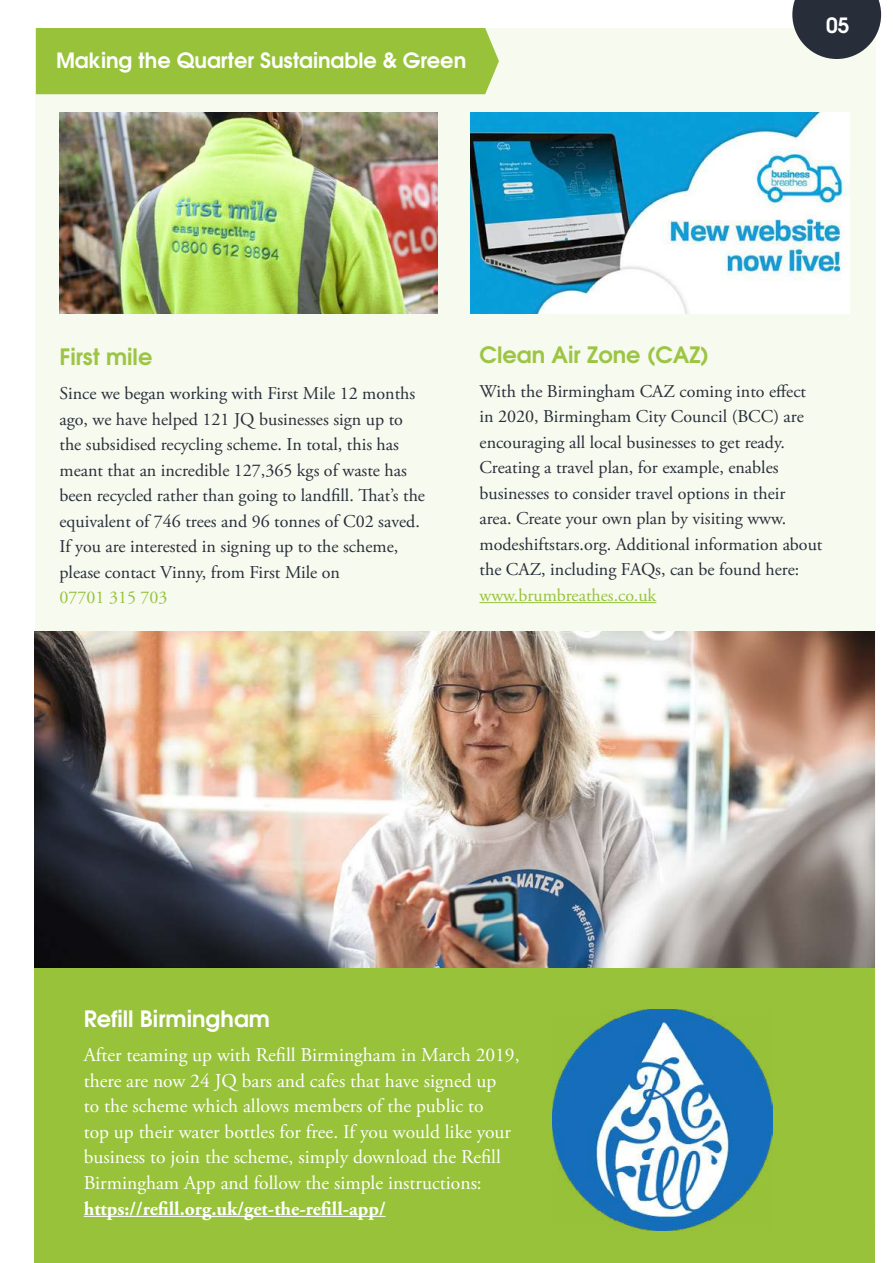
<style>
.page{position:relative;width:893px;height:1263px;background:#fff}
.page>*{position:absolute;margin:0;border:0;box-sizing:border-box;transform-origin:0 0}
.t1{font:700 22.5px "Te X Gyre Adventor";color:#9dc544}
.t2{font:700 22.5px "Te X Gyre Adventor";color:#fff}
.t3{font:700 21px "Te X Gyre Adventor";color:#fff}
.t4{font:19.5px/25.5px "Adobe Garamond Pro";color:#fff}
.t5{font:700 19.5px "Adobe Garamond Pro";color:#fff}
.t6{font:18px/25.5px "Adobe Garamond Pro";color:#272e39}
.t7{font:18px "Adobe Garamond Pro";color:#97c23a}
</style>
<div class="page">
<div style="left:36px;top:28px;width:840px;height:1201px;background:#f6faef"></div>
<div style="left:36px;top:28px;width:463px;height:66px;background:#97c23a"></div>
<hr style="left:480px;top:602px;width:176px;height:1px;background:#97c23a">
<img style="left:60px;top:112px;width:377px;height:202px">
<img style="left:471px;top:112px;width:379px;height:202px">
<img style="left:35px;top:631px;width:840px;height:338px">
<div style="left:35px;top:969px;width:840px;height:294px;background:#97c23a"></div>
<hr style="left:84px;top:1216px;width:302px;height:1px;background:#fff">
<img style="left:552px;top:1010px;width:221px;height:220px">
<svg style="left:792px;top:0;width:89px;height:59px"></svg>
<p class="t3" style="left:56px;top:52px;width:412px">Making the Quarter Sustainable &amp; Green</p>
<p class="t3" style="left:826px;top:16px;width:25px">05</p>
<p class="t1" style="left:60px;top:348px;width:94px">First mile</p>
<p class="t6" style="left:60px;top:382px;width:367px">Since we began working with First Mile 12 months ago, we have helped 121 JQ businesses sign up to the subsidised recycling scheme. In total, this has meant that an incredible 127,365 kgs of waste has been recycled rather than going to landfill. That’s the equivalent of 746 trees and 96 tonnes of C02 saved.<br>If you are interested in signing up to the scheme, please contact Vinny, from First Mile on</p>
<p class="t7" style="left:60px;top:590px;width:109px">07701 315 703</p>
<p class="t1" style="left:480px;top:345px;width:231px">Clean Air Zone (CAZ)</p>
<p class="t6" style="left:480px;top:380px;width:344px">With the Birmingham CAZ coming into effect in 2020, Birmingham City Council (BCC) are encouraging all local businesses to get ready.<br>Creating a travel plan, for example, enables businesses to consider travel options in their<br>area. Create your own plan by visiting www. modeshiftstars.org. Additional information about the CAZ, including FAQs, can be found here:</p>
<p class="t7" style="left:480px;top:588px;width:178px">www.brumbreathes.co.uk</p>
<p class="t2" style="left:84px;top:1010px;width:188px">Refill Birmingham</p>
<p class="t4" style="left:84px;top:1044px;width:437px">After teaming up with Refill Birmingham in March 2019, there are now 24 JQ bars and cafes that have signed up<br>to the scheme which allows members of the public to<br>top up their water bottles for free. If you would like your business to join the scheme, simply download the Refill Birmingham App and follow the simple instructions:</p>
<p class="t5" style="left:84px;top:1200px;width:303px">https://refill.org.uk/get-the-refill-app/</p>
</div>
